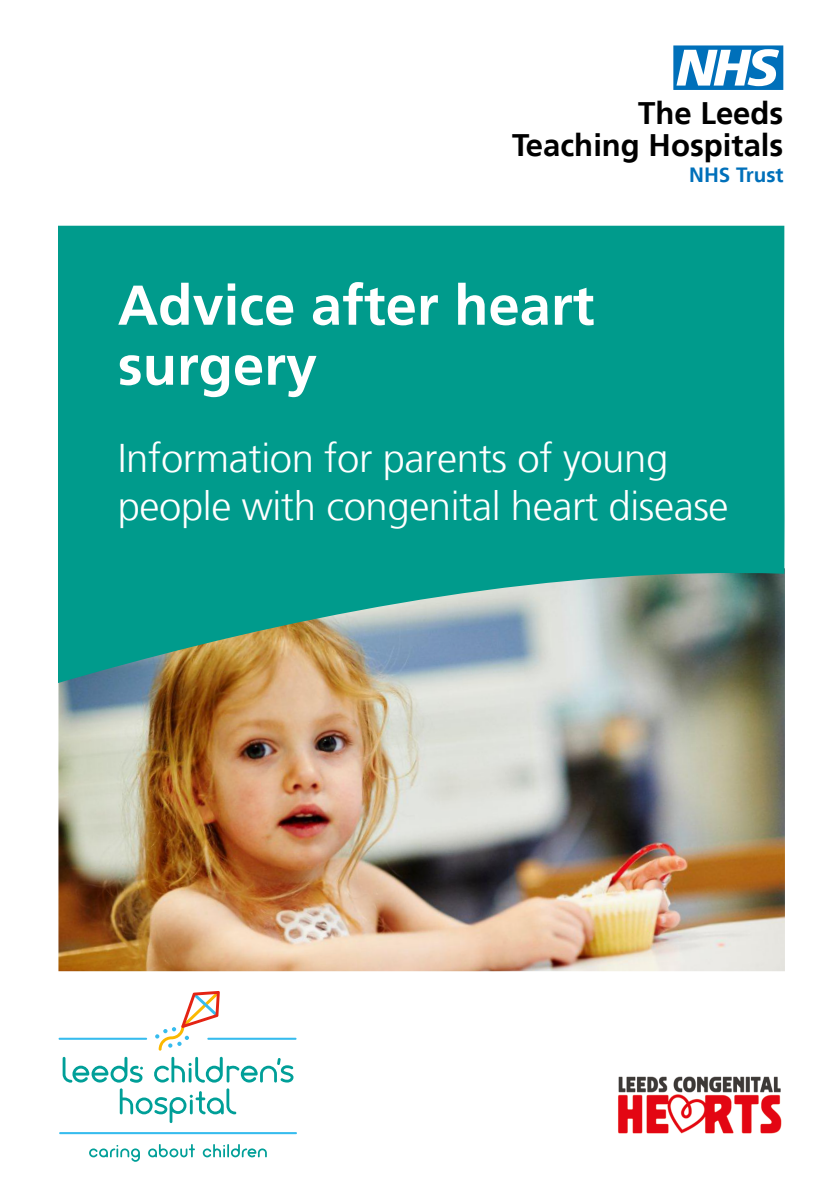
<style>
.page{position:relative;width:840px;height:1191px;background:#fff}
.page>*{position:absolute;margin:0;border:0;box-sizing:border-box;transform-origin:0 0}
.t1{font:62.2px "NHS";color:#0070ba}
.t2{font:700 56px/60px "Frutiger LT";color:#fff}
.t3{font:300 40px/48px "Frutiger LT";letter-spacing:-.01em;color:#fff}
.t4{font:700 31px "Frutiger LT";color:#000}
.t5{font:700 20.6px "Frutiger LT";color:#0070ba}
</style>
<div class="page">
<img style="left:58px;top:893px;width:726px;height:78px">
<svg style="left:58px;top:226px;width:726px;height:667px;background:#499d8b"></svg>
<img style="left:618px;top:1076px;width:164px;height:58px">
<hr style="left:207px;top:1037px;width:89px;height:2px;background:#36bcee">
<hr style="left:58px;top:1037px;width:89px;height:2px;background:#36bcee">
<hr style="left:59px;top:1132px;width:238px;height:2px;background:#36bcee">
<svg style="left:63px;top:1056px;width:80px;height:26px"></svg>
<svg style="left:154px;top:1056px;width:139px;height:26px"></svg>
<svg style="left:120px;top:1088px;width:116px;height:35px"></svg>
<svg style="left:155px;top:991px;width:65px;height:59px"></svg>
<svg style="left:89px;top:1145px;width:51px;height:16px"></svg>
<svg style="left:148px;top:1144px;width:47px;height:13px"></svg>
<svg style="left:203px;top:1144px;width:64px;height:13px"></svg>
<h1 class="t1" style="left:673px;top:33px;width:111px">n</h1>
<p class="t4" style="left:638px;top:95px;width:147px">The Leeds</p>
<p class="t4" style="left:512px;top:127px;width:273px">Teaching Hospitals</p>
<p class="t5" style="left:688px;top:162px;width:96px">NHS Trust</p>
<h2 class="t2" style="left:118px;top:275px;width:478px">Advice after heart surgery</h2>
<p class="t3" style="left:118px;top:435px;width:612px">Information for parents of young people with congenital heart disease</p>
</div>
